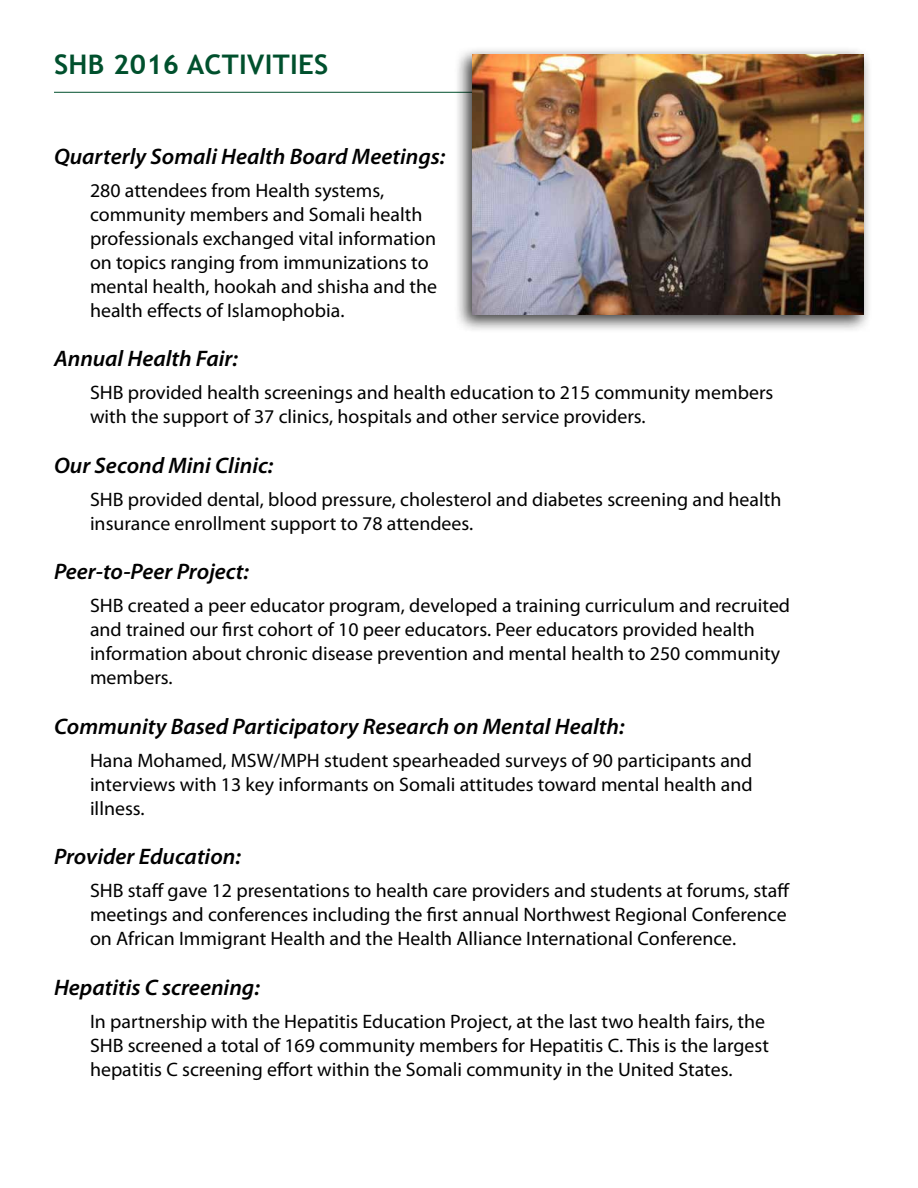
<style>
.page{position:relative;width:918px;height:1188px;background:#fff}
.page>*{position:absolute;margin:0;border:0;box-sizing:border-box;transform-origin:0 0}
.t1{font:700 27px "Trebuchet MS";letter-spacing:.01em;color:#00502d}
.t2{font:italic 600 22.5px "Myriad Pro";color:#000}
.t3{font:19.5px/24px "Myriad Pro";color:#000}
</style>
<div class="page">
<hr style="left:54px;top:92px;width:810px;height:1px;background:#00502d">
<div style="left:454px;top:46px;width:418px;height:288px;background:#000;opacity:.75"></div>
<img style="left:472px;top:54px;width:392px;height:261px">
<h1 class="t1" style="left:54px;top:47px;width:276px">SH B 2016 ACTIVITIES</h1>
<p class="t2" style="left:54px;top:142px;width:393px">Quarterly Somali Health Board Meetings:</p>
<p class="t3" style="left:90px;top:178px;width:349px">280 attendees from Health systems, community members and Somali health professionals exchanged vital information on topics ranging from immunizations to mental health, hookah and shisha and the health effects of Islamophobia.</p>
<p class="t2" style="left:54px;top:345px;width:186px">Annual Health Fair:</p>
<p class="t3" style="left:90px;top:381px;width:685px">SHB provided health screenings and health education to 215 community members with the support of 37 clinics, hospitals and other service providers.</p>
<p class="t2" style="left:54px;top:451px;width:221px">Our Second Mini Clinic:</p>
<p class="t3" style="left:90px;top:487px;width:693px">SHB provided dental, blood pressure, cholesterol and diabetes screening and health insurance enrollment support to 78 attendees.</p>
<p class="t2" style="left:54px;top:558px;width:197px">Peer-to-Peer Project:</p>
<p class="t3" style="left:90px;top:594px;width:702px">SHB created a peer educator program, developed a training curriculum and recruited and trained our first cohort of 10 peer educators. Peer educators provided health information about chronic disease prevention and mental health to 250 community members.</p>
<p class="t2" style="left:54px;top:712px;width:572px">Community Based Participatory Research on Mental Health:</p>
<p class="t3" style="left:90px;top:748px;width:664px;text-align:justify">Hana Mohamed, MSW/MPH student spearheaded surveys of 90 participants and interviews with 13 key informants on Somali attitudes toward mental health and illness.</p>
<p class="t2" style="left:54px;top:843px;width:188px">Provider Education:</p>
<p class="t3" style="left:90px;top:879px;width:701px">SHB staff gave 12 presentations to health care providers and students at forums, staff meetings and conferences including the first annual Northwest Regional Conference on African Immigrant Health and the Health Alliance International Conference.</p>
<p class="t2" style="left:54px;top:973px;width:207px">Hepatitis C screening:</p>
<p class="t3" style="left:90px;top:1009px;width:681px">In partnership with the Hepatitis Education Project, at the last two health fairs, the<br>SHB screened a total of 169 community members for Hepatitis C. This is the largest hepatitis C screening effort within the Somali community in the United States.</p>
</div>
